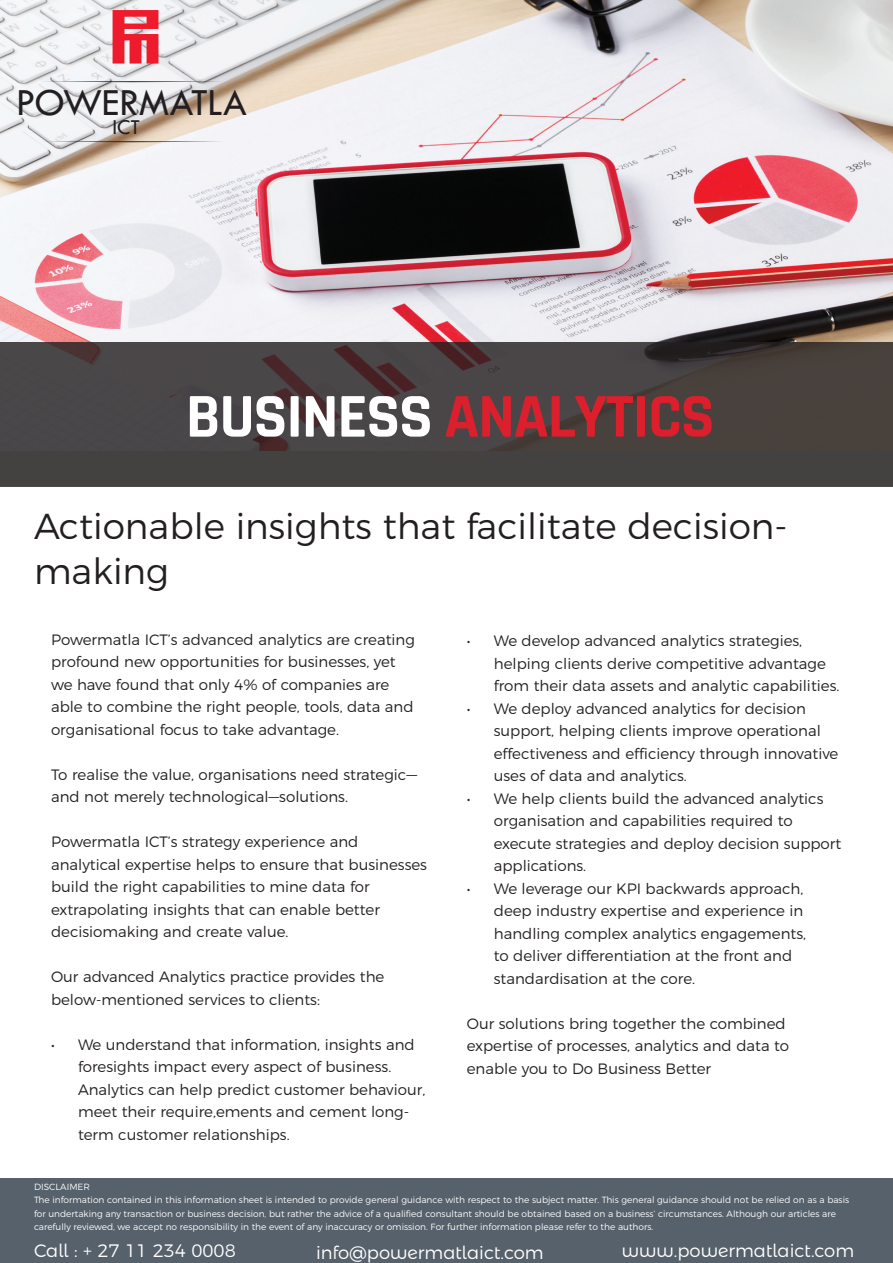
<style>
.page{position:relative;width:893px;height:1263px;background:#fff}
.page>*{position:absolute;margin:0;border:0;box-sizing:border-box;transform-origin:0 0}
.t1{font:700 63px "Rajdhani";letter-spacing:-.02em;color:#dc1f2c}
.t2{font:39.75px "Tw Cen";letter-spacing:-.015em;color:#231f20}
.t3{font:300 36px/45px "Montserrat";color:#231f20}
.t4{font:22.05px "Tw Cen";color:#231f20}
.t5{font:300 18px "Montserrat";color:#fff}
.t6{font:300 15px/22.5px "Montserrat";color:#231f20}
.t7{font:300 9px/13.5px "Montserrat";color:#fff}
.s1{color:#fff}
</style>
<div class="page">
<img style="left:0;top:0;width:893px;height:342px">
<svg style="left:113px;top:10px;width:45px;height:54px;background:#ec4b59"></svg>
<svg style="left:41px;top:81px;width:182px;height:1px"></svg>
<svg style="left:41px;top:141px;width:182px;height:1px"></svg>
<svg style="left:0;top:342px;width:893px;height:144px;background:#464141"></svg>
<div style="left:0;top:1179px;width:893px;height:84px;background:#56616b"></div>
<h2 class="t2" style="left:16px;top:79px;width:233px">POWERMATLA</h2>
<h3 class="t4" style="left:113px;top:114px;width:29px">ICT</h3>
<h1 class="t1" style="left:186px;top:378px;width:530px"><span class="s1">BUSINESS</span> ANALYTICS</h1>
<h3 class="t3" style="left:34px;top:500px;width:755px">Actionable insights that facilitate decision&shy;making</h3>
<p class="t6" style="left:51px;top:627px;width:365px">Powermatla ICT’s advanced analytics are creating profound new opportunities for businesses, yet we have found that only 4% of companies are able to combine the right people, tools, data and organisational focus to take advantage.</p>
<p class="t6" style="left:51px;top:762px;width:368px">To realise the value, organisations need strategic— and not merely technological—solutions.</p>
<p class="t6" style="left:51px;top:829px;width:378px">Powermatla ICT’s strategy experience and analytical expertise helps to ensure that businesses build the right capabilities to mine data for extrapolating insights that can enable better decisiomaking and create value.</p>
<p class="t6" style="left:51px;top:964px;width:335px">Our advanced Analytics practice provides the below-mentioned services to clients:</p>
<p class="t6" style="left:78px;top:1032px;width:349px;text-indent:-27px">• We understand that information, insights and foresights impact every aspect of business.<br>Analytics can help predict customer behaviour, meet their require,ements and cement long&shy;term customer relationships.</p>
<p class="t6" style="left:494px;top:628px;width:347px;text-indent:-27px">• We develop advanced analytics strategies, helping clients derive competitive advantage from their data assets and analytic capabilities.</p>
<p class="t6" style="left:494px;top:696px;width:346px;text-indent:-27px">• We deploy advanced analytics for decision support, helping clients improve operational effectiveness and efficiency through innovative uses of data and analytics.</p>
<p class="t6" style="left:494px;top:786px;width:349px;text-indent:-27px">• We help clients build the advanced analytics organisation and capabilities required to execute strategies and deploy decision support applications.</p>
<p class="t6" style="left:494px;top:876px;width:314px;text-indent:-27px">• We leverage our KPI backwards approach, deep industry expertise and experience in handling complex analytics engagements, to deliver differentiation at the front and standardisation at the core.</p>
<p class="t6" style="left:467px;top:1011px;width:324px">Our solutions bring together the combined expertise of processes, analytics and data to enable you to Do Business Better</p>
<p class="t7" style="left:34px;top:1179px;width:817px">DISCLAIMER<br>The information contained in this information sheet is intended to provide general guidance with respect to the subject matter. This general guidance should not be relied on as a basis for undertaking any transaction or business decision, but rather the advice of a qualified consultant should be obtained based on a business‘ circumstances. Although our articles are carefully reviewed, we accept no responsibility in the event of any inaccuracy or omission. For further information please refer to the authors.</p>
<p class="t5" style="left:34px;top:1237px;width:203px">Call : + 27 11 234 0008</p>
<p class="t5" style="left:316px;top:1239px;width:229px">info@powermatlaict.com</p>
<p class="t5" style="left:622px;top:1237px;width:234px">www.powermatlaict.com</p>
</div>
